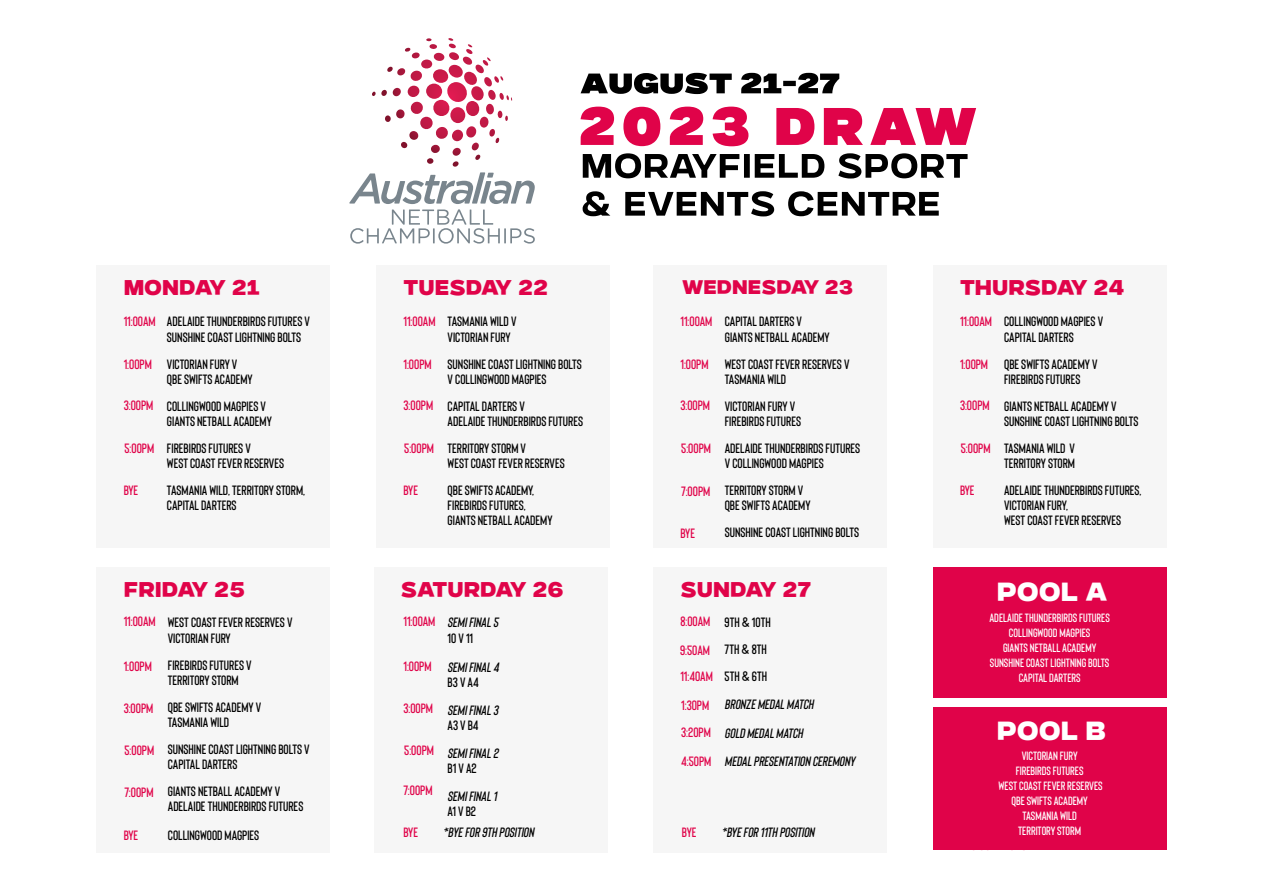
<style>
.page{position:relative;width:1263px;height:893px;background:#fff}
.page>*{position:absolute;margin:0;border:0;box-sizing:border-box;transform-origin:0 0}
.t1{font:700 24px "Gunterz";color:#fff}
.t2{font:700 19.5px "Gunterz";color:#e00349}
.t3{font:700 18px "Gunterz";color:#e00349}
.t4{font:600 13.5px/15px "Bison";color:#000}
.t5{font:600 13.5px/28px "Bison";color:#e00349}
.t6{font:13.5px/28.2px "Bison Demi Bold Itallic";color:#000}
.t7{font:600 12px/15px "Bison";color:#fff;text-align:center}
</style>
<div class="page">
<div style="left:374px;top:567px;width:233px;height:285px;background:#f6f6f6"></div>
<svg style="left:349px;top:172px;width:186px;height:72px"></svg>
<svg style="left:387px;top:38px;width:104px;height:46px"></svg>
<div style="left:97px;top:567px;width:233px;height:285px;background:#f6f6f6"></div>
<div style="left:376px;top:265px;width:234px;height:283px;background:#f6f6f6"></div>
<div style="left:653px;top:265px;width:234px;height:283px;background:#f6f6f6"></div>
<div style="left:933px;top:265px;width:233px;height:283px;background:#f6f6f6"></div>
<div style="left:653px;top:567px;width:234px;height:285px;background:#f6f6f6"></div>
<div style="left:933px;top:567px;width:233px;height:131px;background:#e00349"></div>
<div style="left:933px;top:707px;width:233px;height:143px;background:#e00349"></div>
<svg style="left:583px;top:191px;width:356px;height:25px"></svg>
<svg style="left:583px;top:153px;width:384px;height:26px"></svg>
<svg style="left:580px;top:73px;width:259px;height:21px"></svg>
<svg style="left:581px;top:107px;width:395px;height:39px"></svg>
<div style="left:97px;top:265px;width:233px;height:283px;background:#f6f6f6"></div>
<h2 class="t2" style="left:124px;top:276px;width:138px">MONDAY 21</h2>
<h2 class="t2" style="left:403px;top:276px;width:146px">TUESDAY 22</h2>
<h3 class="t3" style="left:682px;top:276px;width:173px">WEDNESDAY 23</h3>
<h2 class="t2" style="left:960px;top:276px;width:166px">THURSDAY 24</h2>
<p class="t5" style="left:124px;top:306px;width:33px">11:00AM</p>
<p class="t5" style="left:124px;top:349px;width:30px">1:00PM</p>
<p class="t5" style="left:124px;top:391px;width:31px">3:00PM</p>
<p class="t5" style="left:125px;top:433px;width:31px">5:00PM</p>
<p class="t5" style="left:124px;top:475px;width:16px">BYE</p>
<p class="t4" style="left:167px;top:312px;width:145px;line-height:16.2px">ADELAIDE THUNDERBIRDS FUTURES V<br>SUNSHINE COAST LIGHTNING BOLTS</p>
<p class="t4" style="left:167px;top:356px;width:87px">VICTORIAN FURY V<br>QBE SWIFTS ACADEMY</p>
<p class="t4" style="left:167px;top:398px;width:106px">COLLINGWOOD MAGPIES V<br>GIANTS NETBALL ACADEMY</p>
<p class="t4" style="left:167px;top:440px;width:119px">FIREBIRDS FUTURES V<br>WEST COAST FEVER RESERVES</p>
<p class="t4" style="left:167px;top:482px;width:140px">TASMANIA WILD, TERRITORY STORM,<br>CAPITAL DARTERS</p>
<p class="t5" style="left:403px;top:306px;width:33px">11:00AM</p>
<p class="t5" style="left:403px;top:349px;width:30px">1:00PM</p>
<p class="t5" style="left:403px;top:391px;width:31px">3:00PM</p>
<p class="t5" style="left:404px;top:433px;width:31px">5:00PM</p>
<p class="t5" style="left:403px;top:475px;width:16px">BYE</p>
<p class="t4" style="left:448px;top:312px;width:70px;line-height:16.2px">TASMANIA WILD V<br>VICTORIAN FURY</p>
<p class="t4" style="left:448px;top:356px;width:136px">SUNSHINE COAST LIGHTNING BOLTS<br>V COLLINGWOOD MAGPIES</p>
<p class="t4" style="left:448px;top:398px;width:137px">CAPITAL DARTERS V<br>ADELAIDE THUNDERBIRDS FUTURES</p>
<p class="t4" style="left:448px;top:440px;width:119px">TERRITORY STORM V<br>WEST COAST FEVER RESERVES</p>
<p class="t4" style="left:448px;top:482px;width:106px">QBE SWIFTS ACADEMY,<br>FIREBIRDS FUTURES,<br>GIANTS NETBALL ACADEMY</p>
<p class="t5" style="left:680px;top:306px;width:33px">11:00AM</p>
<p class="t5" style="left:680px;top:349px;width:30px">1:00PM</p>
<p class="t5" style="left:680px;top:391px;width:31px">3:00PM</p>
<p class="t5" style="left:681px;top:433px;width:31px">5:00PM</p>
<p class="t5" style="left:681px;top:477px;width:30px">7:00PM</p>
<p class="t5" style="left:680px;top:519px;width:16px">BYE</p>
<p class="t4" style="left:725px;top:312px;width:106px;line-height:16.2px">CAPITAL DARTERS V<br>GIANTS NETBALL ACADEMY</p>
<p class="t4" style="left:725px;top:356px;width:126px">WEST COAST FEVER RESERVES V<br>TASMANIA WILD</p>
<p class="t4" style="left:725px;top:398px;width:78px">VICTORIAN FURY V<br>FIREBIRDS FUTURES</p>
<p class="t4" style="left:725px;top:440px;width:137px">ADELAIDE THUNDERBIRDS FUTURES<br>V COLLINGWOOD MAGPIES</p>
<p class="t4" style="left:725px;top:482px;width:87px">TERRITORY STORM V<br>QBE SWIFTS ACADEMY</p>
<p class="t4" style="left:725px;top:524px;width:136px">SUNSHINE COAST LIGHTNING BOLTS</p>
<p class="t5" style="left:960px;top:306px;width:33px">11:00AM</p>
<p class="t5" style="left:960px;top:349px;width:30px">1:00PM</p>
<p class="t5" style="left:960px;top:391px;width:31px">3:00PM</p>
<p class="t5" style="left:961px;top:433px;width:31px">5:00PM</p>
<p class="t5" style="left:960px;top:475px;width:16px">BYE</p>
<p class="t4" style="left:1004px;top:312px;width:100px;line-height:16.2px">COLLINGWOOD MAGPIES V<br>CAPITAL DARTERS</p>
<p class="t4" style="left:1004px;top:356px;width:95px">QBE SWIFTS ACADEMY V<br>FIREBIRDS FUTURES</p>
<p class="t4" style="left:1004px;top:398px;width:136px">GIANTS NETBALL ACADEMY V<br>SUNSHINE COAST LIGHTNING BOLTS</p>
<p class="t4" style="left:1004px;top:440px;width:72px">TASMANIA WILD V<br>TERRITORY STORM</p>
<p class="t4" style="left:1004px;top:482px;width:139px">ADELAIDE THUNDERBIRDS FUTURES,<br>VICTORIAN FURY,<br>WEST COAST FEVER RESERVES</p>
<h2 class="t2" style="left:124px;top:577px;width:123px">FRIDAY 25</h2>
<h2 class="t2" style="left:401px;top:577px;width:164px">SATURDAY 26</h2>
<p class="t5" style="left:124px;top:607px;width:33px">11:00AM</p>
<p class="t5" style="left:124px;top:652px;width:30px">1:00PM</p>
<p class="t5" style="left:124px;top:693px;width:31px">3:00PM</p>
<p class="t5" style="left:125px;top:736px;width:31px">5:00PM</p>
<p class="t5" style="left:124px;top:778px;width:30px">7:00PM</p>
<p class="t5" style="left:124px;top:820px;width:16px">BYE</p>
<p class="t4" style="left:168px;top:614px;width:126px;line-height:16.2px">WEST COAST FEVER RESERVES V<br>VICTORIAN FURY</p>
<p class="t4" style="left:168px;top:657px;width:85px">FIREBIRDS FUTURES V<br>TERRITORY STORM</p>
<p class="t4" style="left:168px;top:699px;width:95px">QBE SWIFTS ACADEMY V<br>TASMANIA WILD</p>
<p class="t4" style="left:168px;top:741px;width:143px">SUNSHINE COAST LIGHTNING BOLTS V<br>CAPITAL DARTERS</p>
<p class="t4" style="left:168px;top:783px;width:137px">GIANTS NETBALL ACADEMY V<br>ADELAIDE THUNDERBIRDS FUTURES</p>
<p class="t4" style="left:168px;top:827px;width:93px">COLLINGWOOD MAGPIES</p>
<p class="t5" style="left:403px;top:607px;width:33px">11:00AM</p>
<p class="t5" style="left:403px;top:652px;width:30px">1:00PM</p>
<p class="t5" style="left:403px;top:693px;width:31px">3:00PM</p>
<p class="t5" style="left:404px;top:736px;width:31px">5:00PM</p>
<p class="t5" style="left:403px;top:776px;width:30px">7:00PM</p>
<p class="t5" style="left:403px;top:818px;width:16px">BYE</p>
<p class="t6" style="left:448px;top:608px;width:52px">SEMI FINAL 5</p>
<p class="t4" style="left:448px;top:630px;width:27px">10 V 11</p>
<p class="t6" style="left:448px;top:652px;width:53px">SEMI FINAL 4</p>
<p class="t4" style="left:448px;top:674px;width:33px">B3 V A4</p>
<p class="t6" style="left:448px;top:695px;width:52px">SEMI FINAL 3</p>
<p class="t4" style="left:448px;top:717px;width:33px">A3 V B4</p>
<p class="t6" style="left:448px;top:738px;width:52px">SEMI FINAL 2</p>
<p class="t4" style="left:448px;top:760px;width:31px">B1 V A2</p>
<p class="t6" style="left:448px;top:782px;width:50px">SEMI FINAL 1</p>
<p class="t4" style="left:448px;top:803px;width:30px">A1 V B2</p>
<p class="t6" style="left:443px;top:818px;width:92px">*BYE FOR 9TH POSITION</p>
<h2 class="t2" style="left:680px;top:577px;width:133px">SUNDAY 27</h2>
<h1 class="t1" style="left:997px;top:577px;width:112px">POOL A</h1>
<p class="t7" style="left:989px;top:609px;width:122px">ADELAIDE THUNDERBIRDS FUTURES<br>COLLINGWOOD MAGPIES<br>GIANTS NETBALL ACADEMY<br>SUNSHINE COAST LIGHTNING BOLTS<br>CAPITAL DARTERS</p>
<p class="t5" style="left:680px;top:607px;width:32px">8:00AM<br>9:50AM</p>
<p class="t5" style="left:680px;top:662px;width:34px">11:40AM</p>
<p class="t4" style="left:725px;top:608px;width:48px;line-height:27px">9TH &amp; 10TH<br>7TH &amp; 8TH<br>5TH &amp; 6TH</p>
<p class="t6" style="left:725px;top:690px;width:132px">BRONZE MEDAL MATCH<br>GOLD MEDAL MATCH<br>MEDAL PRESENTATION CEREMONY</p>
<p class="t5" style="left:681px;top:691px;width:31px;line-height:27px">1:30PM<br>3:20PM</p>
<h1 class="t1" style="left:997px;top:716px;width:111px">POOL B</h1>
<p class="t7" style="left:998px;top:747px;width:106px">VICTORIAN FURY<br>FIREBIRDS FUTURES<br>WEST COAST FEVER RESERVES<br>QBE SWIFTS ACADEMY<br>TASMANIA WILD<br>TERRITORY STORM</p>
<p class="t5" style="left:681px;top:746px;width:32px">4:50PM</p>
<p class="t5" style="left:682px;top:818px;width:16px">BYE</p>
<p class="t6" style="left:721px;top:818px;width:94px">*BYE FOR 11TH POSITION</p>
</div>
